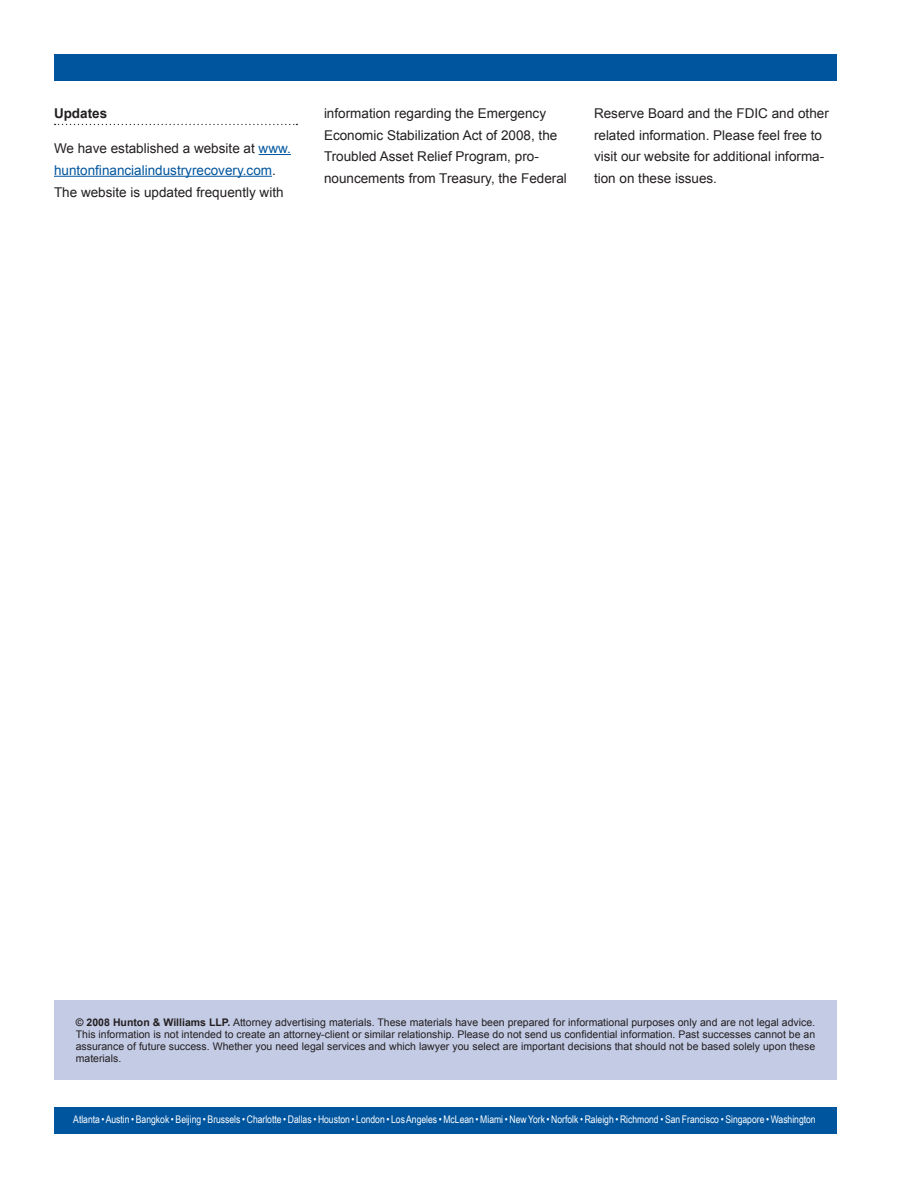
<style>
.page{position:relative;width:918px;height:1188px;background:#fff}
.page>*{position:absolute;margin:0;border:0;box-sizing:border-box;transform-origin:0 0}
.t1{font:13.5px/21.8px "Arial";color:#231f20}
.t2{font:700 13.5px "Arial";color:#231f20}
.t3{font:10.5px/12px "Arial";color:#231f20;text-align:justify}
.t4{font:10.5px "Arial Narrow";color:#fff}
.s1{color:#00559f}
.s2{font-weight:700}
</style>
<div class="page">
<div style="left:54px;top:1107px;width:783px;height:26px;background:#00559f"></div>
<div style="left:54px;top:54px;width:783px;height:26px;background:#00559f"></div>
<svg style="left:55px;top:124px;width:242px;height:1px"></svg>
<hr style="left:259px;top:154px;width:32px;height:1px;background:#00559f">
<hr style="left:54px;top:176px;width:218px;height:1px;background:#00559f">
<div style="left:54px;top:1000px;width:783px;height:80px;background:#c3cbe5"></div>
<p class="t2" style="left:54px;top:104px;width:55px">Updates</p>
<p class="t1" style="left:54px;top:138px;width:238px">We have established a website at <span class="s1">www. huntonfinancialindustryrecovery.com</span>.<br>The website is updated frequently with</p>
<p class="t1" style="left:324px;top:102px;width:244px">information regarding the Emergency Economic Stabilization Act of 2008, the Troubled Asset Relief Program, pro&shy;nouncements from Treasury, the Federal</p>
<p class="t1" style="left:594px;top:102px;width:236px">Reserve Board and the FDIC and other related information. Please feel free to visit our website for additional informa&shy;tion on these issues.</p>
<p class="t3" style="left:76px;top:1016px;width:741px"><span class="s2">© 2008 Hunton &amp; Williams LLP.</span> Attorney advertising materials. These materials have been prepared for informational purposes only and are not legal advice.<br>This information is not intended to create an attorney-client or similar relationship. Please do not send us confidential information. Past successes cannot be an assurance of future success. Whether you need legal services and which lawyer you select are important decisions that should not be based solely upon these materials.</p>
<p class="t4" style="left:73px;top:1111px;width:744px">Atlanta • Austin • Bangkok • Beijing • Brussels • Charlotte • Dallas • Houston • London • Los Angeles • McLean • Miami • New York • Norfolk • Raleigh • Richmond • San Francisco • Singapore • Washington</p>
</div>
